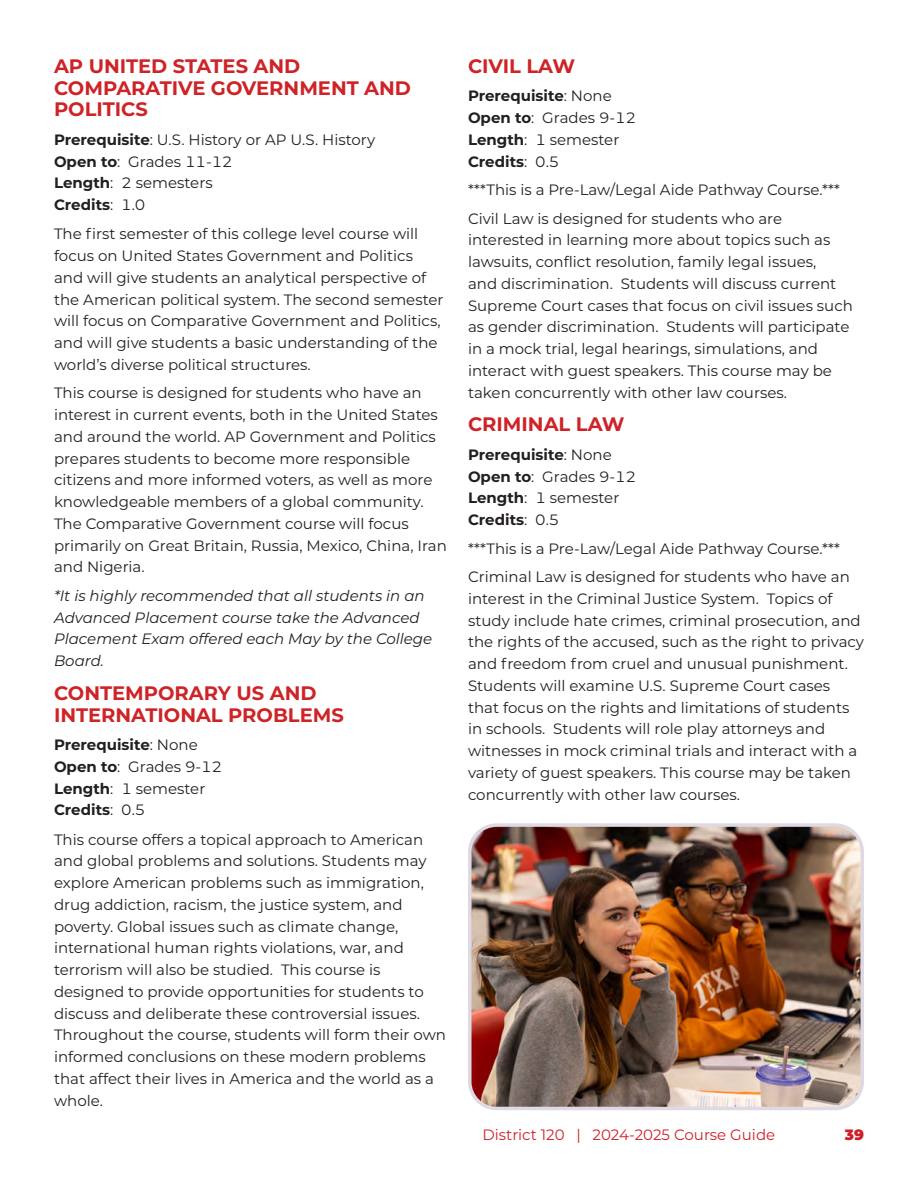
<style>
.page{position:relative;width:918px;height:1188px;background:#fff}
.page>*{position:absolute;margin:0;border:0;box-sizing:border-box;transform-origin:0 0}
.body_copy{font:700 19.5px/21.8px "Montserrat";color:#ce2327}
.body_copy-2{font:15px/21.8px "Montserrat";color:#231f20}
.body_copy-3{font:italic 15px/21.8px "Montserrat";color:#231f20}
.body_copy-4{font:700 15px "Montserrat";color:#231f20}
.t1{font:15px "Montserrat";color:#cf2029}
.t2{font:900 15px "Montserrat";color:#cf2029}
.s1{font-weight:700}
.s2{font-weight:400}
</style>
<div class="page">
<img style="left:473px;top:828px;width:386px;height:277px">
<div style="left:468px;top:823px;width:396px;height:287px;border:4px solid #dfd9e3;border-radius:27px"></div>
<p class="body_copy" style="left:54px;top:54px;width:359px">AP UNITED STATES AND<br>COMPARATIVE GOVERNMENT AND<br>POLITICS</p>
<p class="body_copy-2" style="left:54px;top:128px;width:323px"><span class="s1">Prerequisite</span>: U.S. History or AP U.S. History</p>
<p class="body_copy-2" style="left:54px;top:150px;width:180px"><span class="s1">Open to</span>: Grades 11-12</p>
<p class="body_copy-2" style="left:54px;top:172px;width:160px"><span class="s1">Length</span>: 2 semesters</p>
<p class="body_copy-4" style="left:54px;top:194px;width:93px">Credits<span class="s2">: 1.0</span></p>
<p class="body_copy-2" style="left:54px;top:223px;width:391px">The first semester of this college level course will focus on United States Government and Politics and will give students an analytical perspective of the American political system. The second semester will focus on Comparative Government and Politics, and will give students a basic understanding of the world’s diverse political structures.</p>
<p class="body_copy-2" style="left:54px;top:382px;width:394px">This course is designed for students who have an interest in current events, both in the United States and around the world. AP Government and Politics prepares students to become more responsible citizens and more informed voters, as well as more knowledgeable members of a global community.<br>The Comparative Government course will focus primarily on Great Britain, Russia, Mexico, China, Iran and Nigeria.</p>
<p class="body_copy-3" style="left:54px;top:584px;width:380px">*It is highly recommended that all students in an Advanced Placement course take the Advanced Placement Exam offered each May by the College Board.</p>
<p class="body_copy" style="left:54px;top:681px;width:291px">CONTEMPORARY US AND<br>INTERNATIONAL PROBLEMS</p>
<p class="body_copy-4" style="left:54px;top:734px;width:145px">Prerequisite<span class="s2">: None</span></p>
<p class="body_copy-2" style="left:54px;top:755px;width:170px"><span class="s1">Open to</span>: Grades 9-12</p>
<p class="body_copy-2" style="left:54px;top:777px;width:153px"><span class="s1">Length</span>: 1 semester</p>
<p class="body_copy-4" style="left:54px;top:799px;width:93px">Credits<span class="s2">: 0.5</span></p>
<p class="body_copy-2" style="left:54px;top:828px;width:394px">This course offers a topical approach to American and global problems and solutions. Students may explore American problems such as immigration, drug addiction, racism, the justice system, and poverty. Global issues such as climate change, international human rights violations, war, and terrorism will also be studied. This course is designed to provide opportunities for students to discuss and deliberate these controversial issues.<br>Throughout the course, students will form their own informed conclusions on these modern problems that affect their lives in America and the world as a whole.</p>
<p class="body_copy" style="left:468px;top:54px;width:109px">CIVIL LAW</p>
<p class="body_copy-4" style="left:468px;top:85px;width:145px">Prerequisite<span class="s2">: None</span></p>
<p class="body_copy-2" style="left:468px;top:106px;width:170px"><span class="s1">Open to</span>: Grades 9-12</p>
<p class="body_copy-2" style="left:468px;top:128px;width:153px"><span class="s1">Length</span>: 1 semester</p>
<p class="body_copy-4" style="left:468px;top:150px;width:93px">Credits<span class="s2">: 0.5</span></p>
<p class="body_copy-2" style="left:468px;top:178px;width:374px">***This is a Pre-Law/Legal Aide Pathway Course.***</p>
<p class="body_copy-2" style="left:468px;top:207px;width:386px">Civil Law is designed for students who are interested in learning more about topics such as lawsuits, conflict resolution, family legal issues,<br>and discrimination. Students will discuss current Supreme Court cases that focus on civil issues such as gender discrimination. Students will participate in a mock trial, legal hearings, simulations, and interact with guest speakers. This course may be taken concurrently with other law courses.</p>
<p class="body_copy" style="left:468px;top:413px;width:158px">CRIMINAL LAW</p>
<p class="body_copy-4" style="left:468px;top:444px;width:145px">Prerequisite<span class="s2">: None</span></p>
<p class="body_copy-2" style="left:468px;top:465px;width:170px"><span class="s1">Open to</span>: Grades 9-12</p>
<p class="body_copy-2" style="left:468px;top:487px;width:153px"><span class="s1">Length</span>: 1 semester</p>
<p class="body_copy-4" style="left:468px;top:509px;width:93px">Credits<span class="s2">: 0.5</span></p>
<p class="body_copy-2" style="left:468px;top:537px;width:374px">***This is a Pre-Law/Legal Aide Pathway Course.***</p>
<p class="body_copy-2" style="left:468px;top:565px;width:398px">Criminal Law is designed for students who have an interest in the Criminal Justice System. Topics of study include hate crimes, criminal prosecution, and the rights of the accused, such as the right to privacy and freedom from cruel and unusual punishment.<br>Students will examine U.S. Supreme Court cases that focus on the rights and limitations of students in schools. Students will role play attorneys and witnesses in mock criminal trials and interact with a variety of guest speakers. This course may be taken concurrently with other law courses.</p>
<p class="t1" style="left:482px;top:1124px;width:294px">District 120 | 2024-2025 Course Guide</p>
<p class="t2" style="left:845px;top:1123px;width:21px">39</p>
</div>
